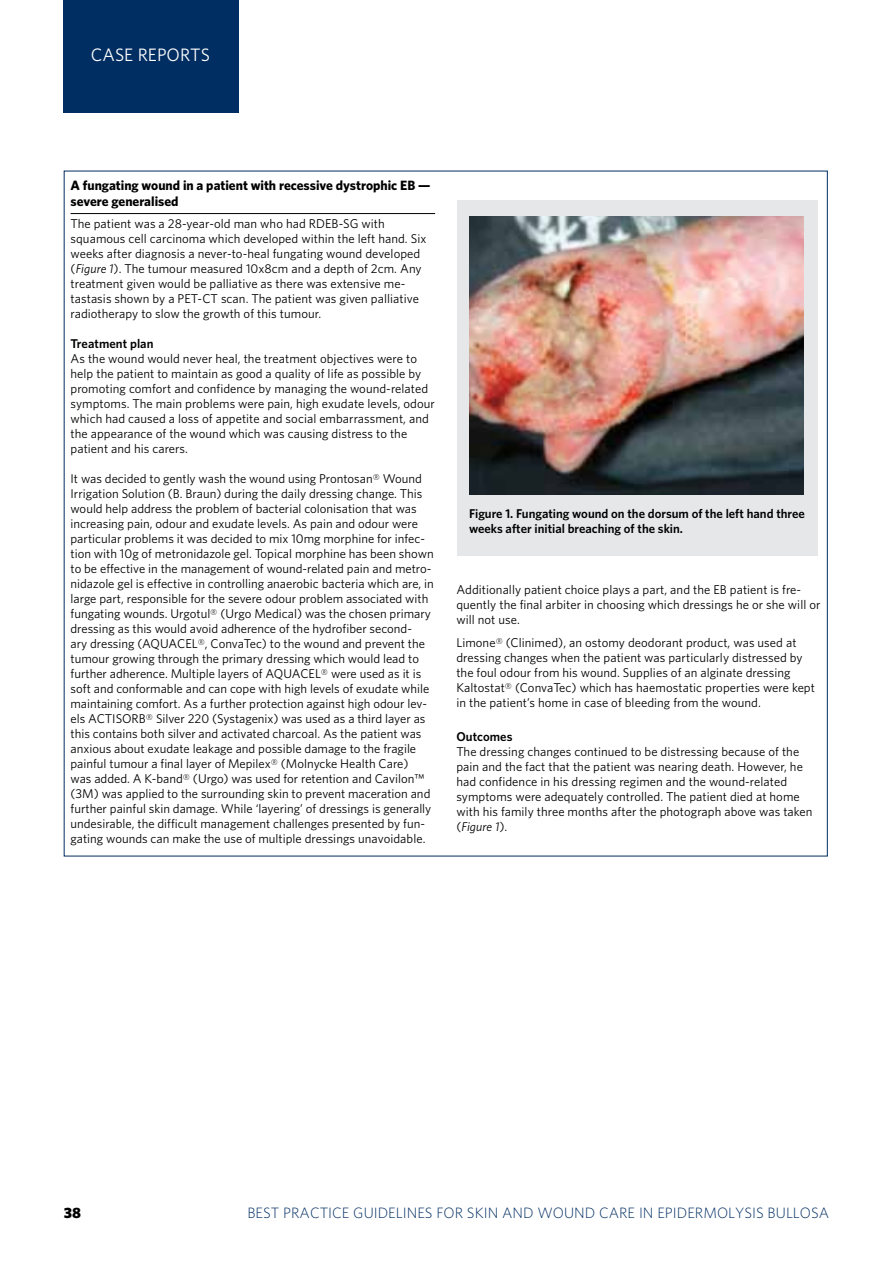
<style>
.page{position:relative;width:893px;height:1263px;background:#fff}
.page>*{position:absolute;margin:0;border:0;box-sizing:border-box;transform-origin:0 0}
.t1{font:18px "Whitney";color:#fff}
.t2{font:300 15px "Whitney";color:#002d62}
.t3{font:900 15px "Whitney";color:#000}
.t4{font:700 13.5px/16.5px "Whitney";color:#000}
.t5{font:12.75px/15px "Whitney";color:#000}
.t6{font:600 12.75px/15px "Whitney";color:#000}
.s1{font-style:italic}
.s2{font-weight:300}
</style>
<div class="page">
<div style="left:64px;top:0;width:175px;height:113px;background:#002d62"></div>
<hr style="left:71px;top:213px;width:364px;height:1px;background:#000">
<div style="left:458px;top:200px;width:360px;height:355px;background:#e6e7e8"></div>
<img style="left:469px;top:216px;width:335px;height:278px">
<h1 class="t1" style="left:91px;top:44px;width:121px">CASE REPORTS</h1>
<p class="t4" style="left:71px;top:177px;width:361px">A fungating wound in a patient with recessive dystrophic EB — severe generalised</p>
<p class="t5" style="left:71px;top:216px;width:357px">The patient was a 28-year-old man who had RDEB-SG with squamous cell carcinoma which developed within the left hand. Six weeks after diagnosis a never-to-heal fungating wound developed (<span class="s1">Figure 1</span>). The tumour measured 10x8cm and a depth of 2cm. Any treatment given would be palliative as there was extensive me&shy;tastasis shown by a PET-CT scan. The patient was given palliative radiotherapy to slow the growth of this tumour.</p>
<p class="t6" style="left:71px;top:335px;width:85px">Treatment plan</p>
<p class="t5" style="left:71px;top:351px;width:366px">As the wound would never heal, the treatment objectives were to help the patient to maintain as good a quality of life as possible by promoting comfort and confidence by managing the wound-related symptoms. The main problems were pain, high exudate levels, odour which had caused a loss of appetite and social embarrassment, and the appearance of the wound which was causing distress to the patient and his carers.</p>
<p class="t5" style="left:71px;top:470px;width:365px">It was decided to gently wash the wound using Prontosan<span class="s2">®</span> Wound Irrigation Solution (B. Braun) during the daily dressing change. This would help address the problem of bacterial colonisation that was increasing pain, odour and exudate levels. As pain and odour were particular problems it was decided to mix 10mg morphine for infec&shy;tion with 10g of metronidazole gel. Topical morphine has been shown to be effective in the management of wound-related pain and metro&shy;nidazole gel is effective in controlling anaerobic bacteria which are, in large part, responsible for the severe odour problem associated with fungating wounds. Urgotul<span class="s2">®</span> (Urgo Medical) was the chosen primary dressing as this would avoid adherence of the hydrofiber second-<br>ary dressing (AQUACEL<span class="s2">®</span>, ConvaTec) to the wound and prevent the tumour growing through the primary dressing which would lead to further adherence. Multiple layers of AQUACEL<span class="s2">®</span> were used as it is soft and conformable and can cope with high levels of exudate while maintaining comfort. As a further protection against high odour lev&shy;els Actisorb</p>
<p class="t5" style="left:71px;top:710px;width:362px;text-indent:75px"><span class="s2">®</span> Silver 220 (Systagenix) was used as a third layer as this contains both silver and activated charcoal. As the patient was anxious about exudate leakage and possible damage to the fragile painful tumour a final layer of Mepilex<span class="s2">®</span> (Molnycke Health Care) was added. A K-band<span class="s2">®</span> (Urgo) was used for retention and Cavilon™ (3M) was applied to the surrounding skin to prevent maceration and further painful skin damage. While ‘layering’ of dressings is generally undesirable, the difficult management challenges presented by fun&shy;gating wounds can make the use of multiple dressings unavoidable.</p>
<p class="t6" style="left:469px;top:506px;width:337px">Figure 1. Fungating wound on the dorsum of the left hand three weeks after initial breaching of the skin.</p>
<p class="t5" style="left:456px;top:581px;width:366px">Additionally patient choice plays a part, and the EB patient is fre&shy;quently the final arbiter in choosing which dressings he or she will or will not use.</p>
<p class="t5" style="left:456px;top:635px;width:360px">Limone<span class="s2">®</span> (Clinimed), an ostomy deodorant product, was used at dressing changes when the patient was particularly distressed by the foul odour from his wound. Supplies of an alginate dressing Kaltostat<span class="s2">®</span> (ConvaTec) which has haemostatic properties were kept in the patient’s home in case of bleeding from the wound.</p>
<p class="t6" style="left:456px;top:729px;width:58px">Outcomes</p>
<p class="t5" style="left:456px;top:744px;width:358px">The dressing changes continued to be distressing because of the pain and the fact that the patient was nearing death. However, he had confidence in his dressing regimen and the wound-related symptoms were adequately controlled. The patient died at home with his family three months after the photograph above was taken (<span class="s1">Figure 1</span>).</p>
<p class="t3" style="left:64px;top:1204px;width:19px">38</p>
<p class="t2" style="left:247px;top:1204px;width:583px">BEST PRACTICE GUIDELINES FOR SKIN AND WOUND CARE IN EPIDERMOLYSIS BULLOSA</p>
</div>
